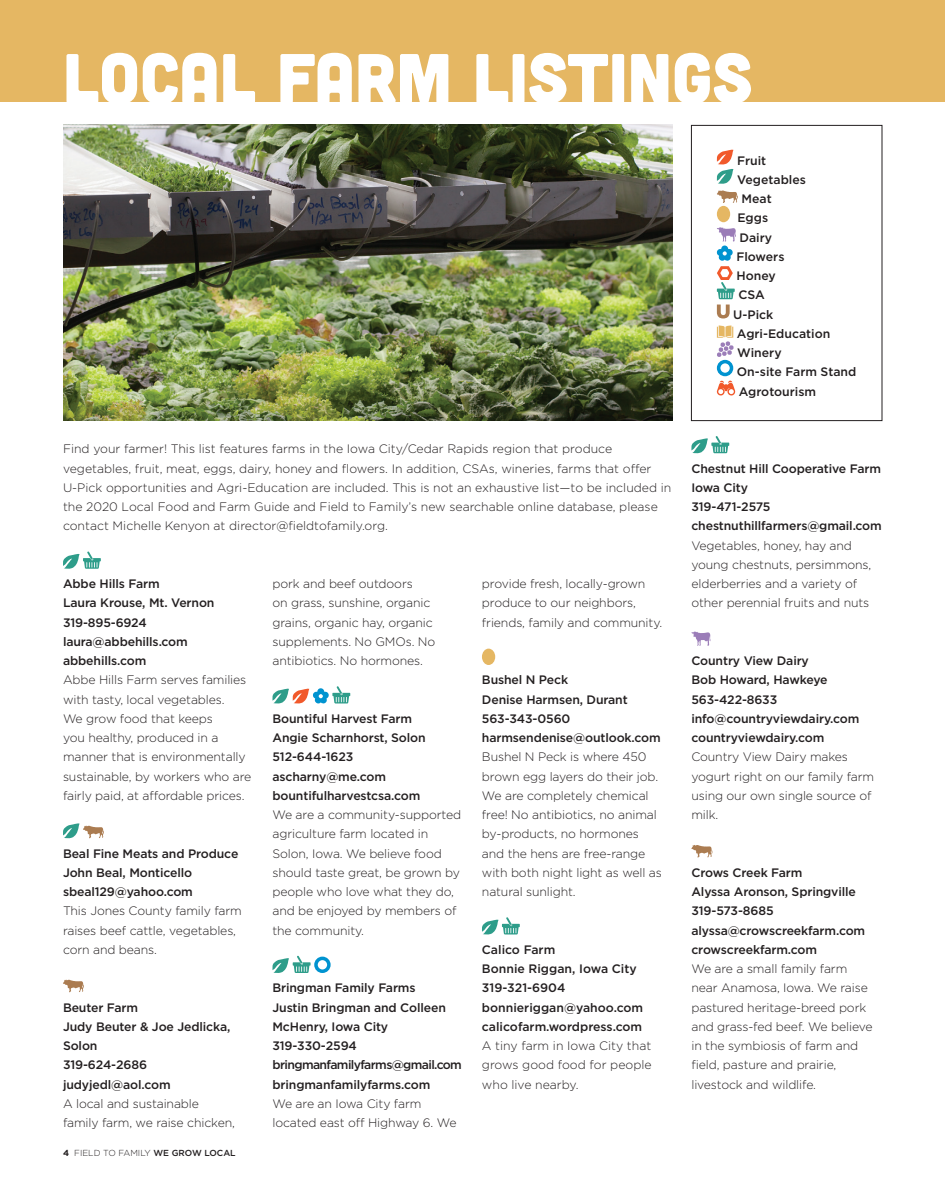
<style>
.page{position:relative;width:945px;height:1197px;background:#fff}
.page>*{position:absolute;margin:0;border:0;box-sizing:border-box;transform-origin:0 0}
.Body{font:70px "Cubano";color:#fff}
.Body-2{font:300 12.25px/19.2px "Gotham";letter-spacing:-.01em;color:#231f20}
.Body_Bold{font:500 12.25px/19.2px "Gotham";letter-spacing:-.01em;color:#231f20}
.Body_Bold-2{font:300 12.25px/19.2px "Gotham";letter-spacing:-.01em;color:#231f20}
.Body_Bold-3{font:500 12.25px "Gotham";letter-spacing:-.05em;color:#231f20}
.t1{font:300 8.75px "Gotham";color:#231f20}
.s1{font-weight:500}
.s2{font-weight:700}
</style>
<div class="page">
<img style="left:63px;top:125px;width:610px;height:296px">
<div style="left:0;top:0;width:945px;height:102px;background:#e5b763"></div>
<svg style="left:63px;top:551px;width:38px;height:18px"></svg>
<svg style="left:63px;top:823px;width:41px;height:16px"></svg>
<svg style="left:63px;top:979px;width:21px;height:13px"></svg>
<svg style="left:272px;top:686px;width:78px;height:18px"></svg>
<svg style="left:272px;top:956px;width:39px;height:17px"></svg>
<div style="left:314px;top:957px;width:17px;height:16px;border:4px solid #0093d0;border-radius:50%"></div>
<div style="left:482px;top:649px;width:13px;height:16px;background:#e5b763;border-radius:50%"></div>
<svg style="left:482px;top:917px;width:38px;height:18px"></svg>
<svg style="left:691px;top:436px;width:38px;height:18px"></svg>
<svg style="left:691px;top:632px;width:19px;height:14px"></svg>
<svg style="left:691px;top:845px;width:21px;height:13px"></svg>
<svg style="left:717px;top:149px;width:16px;height:35px"></svg>
<svg style="left:717px;top:190px;width:21px;height:13px"></svg>
<div style="left:717px;top:206px;width:13px;height:16px;background:#e5b763;border-radius:50%"></div>
<svg style="left:716px;top:227px;width:20px;height:72px"></svg>
<svg style="left:717px;top:305px;width:13px;height:13px"></svg>
<svg style="left:717px;top:325px;width:17px;height:32px"></svg>
<div style="left:717px;top:360px;width:16px;height:16px;border:4px solid #0093d0;border-radius:50%"></div>
<svg style="left:717px;top:381px;width:19px;height:15px"></svg>
<div style="left:691px;top:125px;width:191px;height:296px;border:1px solid #231f20"></div>
<p class="Body" style="left:63px;top:33px;width:691px">LOCAL FARM LISTINGS</p>
<p class="Body-2" style="left:63px;top:439px;width:610px">Find your farmer! This list features farms in the Iowa City/Cedar Rapids region that produce vegetables, fruit, meat, eggs, dairy, honey and flowers. In addition, CSAs, wineries, farms that offer U-Pick opportunities and Agri-Education are included. This is not an exhaustive list—to be included in the 2020 Local Food and Farm Guide and Field to Family’s new searchable online database, please contact Michelle Kenyon at director@fieldtofamily.org.</p>
<p class="Body_Bold" style="left:63px;top:574px;width:98px">Abbe Hills Farm</p>
<p class="Body_Bold" style="left:63px;top:593px;width:153px">Laura Krouse, Mt. Vernon</p>
<p class="Body_Bold" style="left:63px;top:612px;width:85px">319-895-6924</p>
<p class="Body_Bold" style="left:63px;top:632px;width:126px">laura@abbehills.com</p>
<p class="Body_Bold" style="left:63px;top:651px;width:85px">abbehills.com</p>
<p class="Body-2" style="left:63px;top:670px;width:190px">Abbe Hills Farm serves families with tasty, local vegetables.<br>We grow food that keeps<br>you healthy, produced in a manner that is environmentally sustainable, by workers who are fairly paid, at affordable prices.</p>
<p class="Body_Bold" style="left:63px;top:843px;width:177px">Beal Fine Meats and Produce</p>
<p class="Body_Bold" style="left:63px;top:863px;width:131px">John Beal, Monticello</p>
<p class="Body_Bold" style="left:63px;top:882px;width:131px">sbeal129@yahoo.com</p>
<p class="Body-2" style="left:63px;top:901px;width:180px">This Jones County family farm raises beef cattle, vegetables, corn and beans.</p>
<p class="Body_Bold" style="left:63px;top:997px;width:77px">Beuter Farm</p>
<p class="Body_Bold" style="left:63px;top:1017px;width:169px">Judy Beuter &amp; Joe Jedlicka,<br>Solon</p>
<p class="Body_Bold" style="left:63px;top:1055px;width:86px">319-624-2686</p>
<p class="Body_Bold-2" style="left:63px;top:1074px;width:173px"><span class="s1">judyjedl@aol.com<br></span>A local and sustainable family farm, we raise chicken,</p>
<p class="t1" style="left:63px;top:1147px;width:174px"><span class="s2">4</span> FIELD TO FAMILY <span class="s1">WE GROW LOCAL</span></p>
<p class="Body_Bold-2" style="left:272px;top:574px;width:164px">pork and beef outdoors<br>on grass, sunshine, organic grains, organic hay, organic supplements. No GMOs. No antibiotics. No hormones.</p>
<p class="Body_Bold" style="left:272px;top:709px;width:141px">Bountiful Harvest Farm</p>
<p class="Body_Bold" style="left:272px;top:728px;width:155px">Angie Scharnhorst, Solon</p>
<p class="Body_Bold" style="left:272px;top:747px;width:82px">512-644-1623</p>
<p class="Body_Bold" style="left:272px;top:766px;width:115px">ascharny@me.com</p>
<p class="Body_Bold" style="left:272px;top:786px;width:149px">bountifulharvestcsa.com</p>
<p class="Body-2" style="left:272px;top:805px;width:190px">We are a community-supported agriculture farm located in<br>Solon, Iowa. We believe food should taste great, be grown by people who love what they do, and be enjoyed by members of the community.</p>
<p class="Body_Bold" style="left:272px;top:978px;width:175px">Bringman Family Farms<br>Justin Bringman and Colleen<br>McHenry, Iowa City</p>
<p class="Body_Bold" style="left:272px;top:1036px;width:86px">319-330-2594</p>
<p class="Body_Bold-3" style="left:272px;top:1057px;width:191px">bringmanfamilyfarms@gmail.com</p>
<p class="Body_Bold" style="left:272px;top:1074px;width:159px">bringmanfamilyfarms.com</p>
<p class="Body-2" style="left:272px;top:1093px;width:186px">We are an Iowa City farm located east off Highway 6. We</p>
<p class="Body-2" style="left:482px;top:574px;width:182px">provide fresh, locally-grown produce to our neighbors, friends, family and community.</p>
<p class="Body_Bold" style="left:482px;top:670px;width:88px">Bushel N Peck</p>
<p class="Body_Bold" style="left:482px;top:689px;width:147px">Denise Harmsen, Durant</p>
<p class="Body_Bold" style="left:482px;top:709px;width:90px">563-343-0560</p>
<p class="Body_Bold" style="left:482px;top:728px;width:180px">harmsendenise@outlook.com</p>
<p class="Body-2" style="left:482px;top:747px;width:181px">Bushel N Peck is where 450 brown egg layers do their job.<br>We are completely chemical free! No antibiotics, no animal by-products, no hormones and the hens are free-range with both night light as well as natural sunlight.</p>
<p class="Body_Bold" style="left:482px;top:940px;width:75px">Calico Farm</p>
<p class="Body_Bold" style="left:482px;top:959px;width:156px">Bonnie Riggan, Iowa City</p>
<p class="Body_Bold" style="left:482px;top:978px;width:85px">319-321-6904</p>
<p class="Body_Bold" style="left:482px;top:997px;width:163px">bonnieriggan@yahoo.com</p>
<p class="Body_Bold" style="left:482px;top:1017px;width:162px">calicofarm.wordpress.com</p>
<p class="Body-2" style="left:482px;top:1036px;width:171px;text-align:justify">A tiny farm in Iowa City that grows good food for people who live nearby.</p>
<p class="Body_Bold" style="left:737px;top:150px;width:31px">Fruit</p>
<p class="Body_Bold" style="left:737px;top:170px;width:70px">Vegetables</p>
<p class="Body_Bold" style="left:742px;top:189px;width:32px">Meat</p>
<p class="Body_Bold" style="left:738px;top:208px;width:32px">Eggs</p>
<p class="Body_Bold" style="left:740px;top:227px;width:34px">Dairy</p>
<p class="Body_Bold" style="left:736px;top:247px;width:50px">Flowers</p>
<p class="Body_Bold" style="left:737px;top:266px;width:41px">Honey</p>
<p class="Body_Bold" style="left:738px;top:285px;width:28px">CSA</p>
<p class="Body_Bold" style="left:733px;top:304px;width:42px">U-Pick</p>
<p class="Body_Bold" style="left:737px;top:324px;width:95px">Agri-Education</p>
<p class="Body_Bold" style="left:737px;top:343px;width:46px">Winery</p>
<p class="Body_Bold" style="left:737px;top:362px;width:121px">On-site Farm Stand</p>
<p class="Body_Bold" style="left:739px;top:381px;width:79px">Agrotourism</p>
<p class="Body_Bold" style="left:691px;top:458px;width:191px">Chestnut Hill Cooperative Farm</p>
<p class="Body_Bold" style="left:691px;top:478px;width:58px">Iowa City</p>
<p class="Body_Bold" style="left:691px;top:497px;width:81px">319-471-2575</p>
<p class="Body_Bold" style="left:691px;top:516px;width:192px">chestnuthillfarmers@gmail.com</p>
<p class="Body-2" style="left:691px;top:535px;width:182px">Vegetables, honey, hay and young chestnuts, persimmons, elderberries and a variety of other perennial fruits and nuts</p>
<p class="Body_Bold" style="left:691px;top:651px;width:119px">Country View Dairy</p>
<p class="Body_Bold" style="left:691px;top:670px;width:138px">Bob Howard, Hawkeye</p>
<p class="Body_Bold" style="left:691px;top:689px;width:87px">563-422-8633</p>
<p class="Body_Bold" style="left:691px;top:709px;width:169px">info@countryviewdairy.com</p>
<p class="Body_Bold" style="left:691px;top:728px;width:134px">countryviewdairy.com</p>
<p class="Body-2" style="left:691px;top:747px;width:184px">Country View Dairy makes yogurt right on our family farm using our own single source of milk.</p>
<p class="Body_Bold" style="left:691px;top:863px;width:113px">Crows Creek Farm</p>
<p class="Body_Bold" style="left:691px;top:882px;width:166px">Alyssa Aronson, Springville</p>
<p class="Body_Bold" style="left:691px;top:901px;width:84px">319-573-8685</p>
<p class="Body_Bold" style="left:691px;top:920px;width:175px">alyssa@crowscreekfarm.com crowscreekfarm.com</p>
<p class="Body-2" style="left:691px;top:959px;width:183px">We are a small family farm near Anamosa, Iowa. We raise pastured heritage-breed pork and grass-fed beef. We believe in the symbiosis of farm and field, pasture and prairie, livestock and wildlife.</p>
</div>
